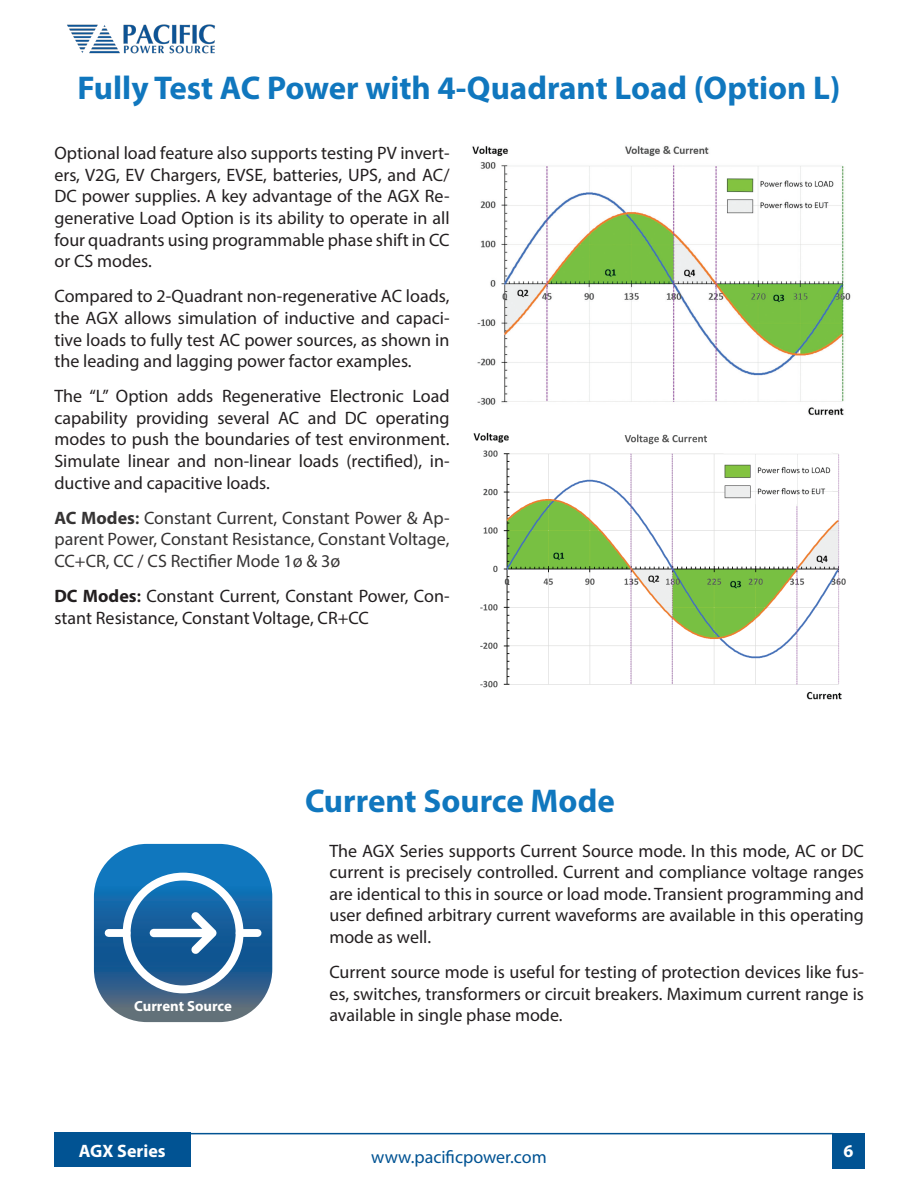
<style>
.page{position:relative;width:918px;height:1188px;background:#fff}
.page>*{position:absolute;margin:0;border:0;box-sizing:border-box;transform-origin:0 0}
.Header_Level_2{font:700 33px "Myriad Pro";color:#1077be}
.Standard_level_1{font:18px/21.6px "Myriad Pro";color:#231f20;text-align:justify}
.Standard_level_1-2{font:18px/21.6px "Myriad Pro";color:#363434;text-align:justify}
.Standard_level_1-3{font:18px "Myriad Pro";color:#015393}
.t1{font:700 18px "Myriad Pro";color:#fff}
.t2{font:700 14.7px "Myriad Pro";color:#fff}
.s1{font-weight:700}
.s2{font-weight:600}
</style>
<div class="page">
<img style="left:472px;top:146px;width:379px;height:269px">
<img style="left:473px;top:432px;width:373px;height:268px">
<div style="left:54px;top:1133px;width:137px;height:34px;background:#015393"></div>
<hr style="left:188px;top:1133px;width:645px;height:1px;background:#015393">
<div style="left:832px;top:1133px;width:33px;height:35px;background:#015393"></div>
<svg style="left:94px;top:844px;width:178px;height:178px"></svg>
<img style="left:67px;top:24px;width:148px;height:30px">
<p class="Header_Level_2" style="left:78px;top:66px;width:764px">Fully Test AC Power with 4-Quadrant Load (Option L)</p>
<p class="Standard_level_1" style="left:54px;top:142px;width:397px">Optional load feature also supports testing PV invert&shy;ers, V2G, EV Chargers, EVSE, batteries, UPS, and AC/ DC power supplies. A key advantage of the AGX Re&shy;generative Load Option is its ability to operate in all four quadrants using programmable phase shift in CC or CS modes.</p>
<p class="Standard_level_1" style="left:54px;top:285px;width:397px">Compared to 2-Quadrant non-regenerative AC loads, the AGX allows simulation of inductive and capaci&shy;tive loads to fully test AC power sources, as shown in the leading and lagging power factor examples.</p>
<p class="Standard_level_1" style="left:54px;top:385px;width:397px">The “L” Option adds Regenerative Electronic Load capability providing several AC and DC operating modes to push the boundaries of test environment.<br>Simulate linear and non-linear loads (rectified), in&shy;ductive and capacitive loads.</p>
<p class="Standard_level_1-2" style="left:54px;top:507px;width:397px"><span class="s1">AC Modes</span><span class="s2">:</span> Constant Current, Constant Power &amp; Ap&shy;parent Power, Constant Resistance, Constant Voltage, CC+CR, CC / CS Rectifier Mode 1ø &amp; 3ø</p>
<p class="Standard_level_1" style="left:54px;top:585px;width:397px"><span class="s1">DC Modes</span><span class="s2">:</span> Constant Current, Constant Power, Con&shy;stant Resistance, Constant Voltage, CR+CC</p>
<p class="t2" style="left:134px;top:996px;width:99px">Current Source</p>
<p class="Header_Level_2" style="left:305px;top:779px;width:311px">Current Source Mode</p>
<p class="Standard_level_1" style="left:329px;top:839px;width:536px">The AGX Series supports Current Source mode. In this mode, AC or DC current is precisely controlled. Current and compliance voltage ranges are identical to this in source or load mode. Transient programming and user defined arbitrary current waveforms are available in this operating mode as well.</p>
<p class="Standard_level_1" style="left:329px;top:961px;width:536px">Current source mode is useful for testing of protection devices like fus&shy;es, switches, transformers or circuit breakers. Maximum current range is available in single phase mode.</p>
<p class="t1" style="left:79px;top:1139px;width:88px">AGX Series</p>
<p class="Standard_level_1-3" style="left:371px;top:1146px;width:177px">www.pacificpower.com</p>
<p class="t1" style="left:843px;top:1139px;width:11px">6</p>
</div>
